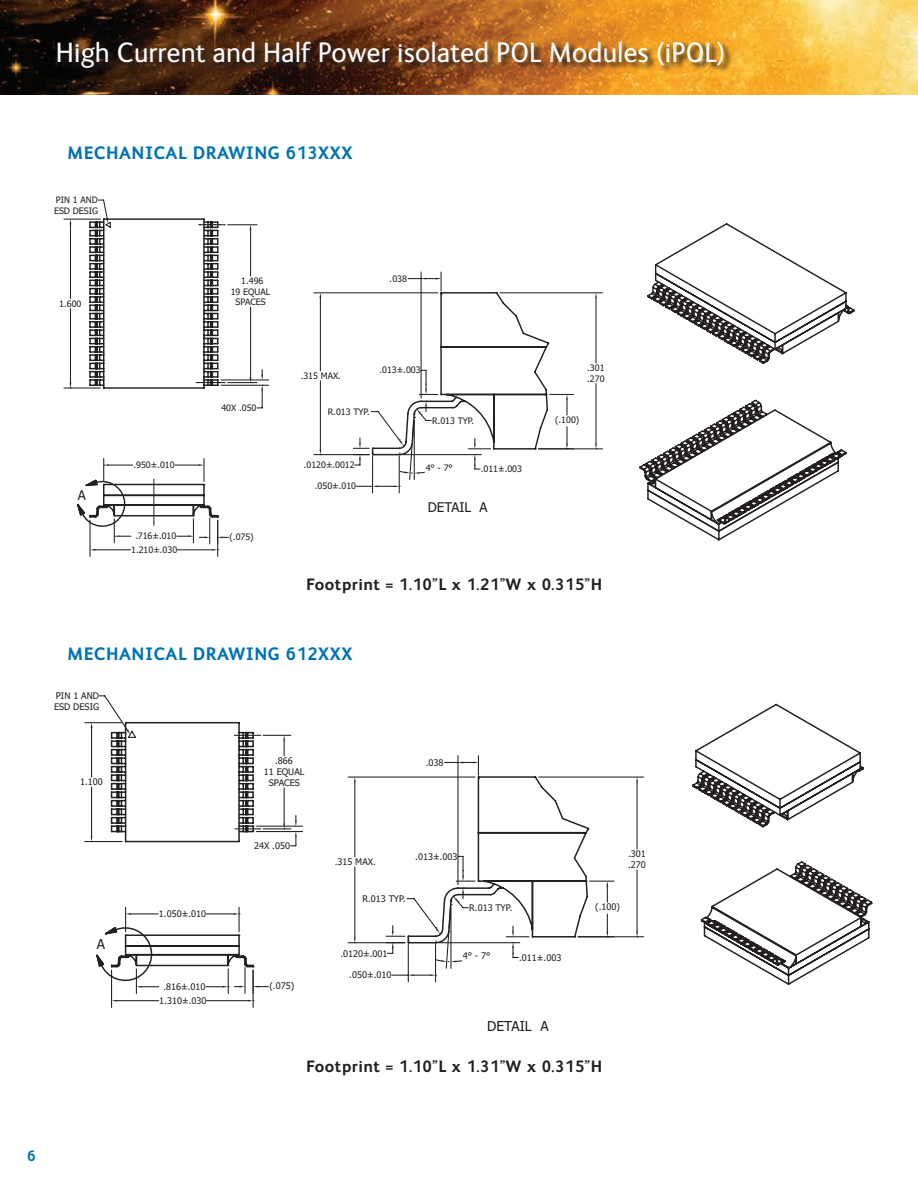
<style>
.page{position:relative;width:918px;height:1188px;background:#fff}
.page>*{position:absolute;margin:0;border:0;box-sizing:border-box;transform-origin:0 0}
.t1{font:28.5px "FS Ingrid";letter-spacing:.02em;color:#fff}
.t2{font:700 18px "FS Ingrid";letter-spacing:.03em;color:#0072b4}
.t3{font:700 16.5px "FS Ingrid";letter-spacing:.03em;color:#231f20}
.t4{font:700 15px "FS Ingrid";color:#0072b4}
.t5{font:13.8px "Tahoma";color:#231f20}
.t6{font:13.35px "Tahoma";color:#231f20}
.t7{font:9.15px/10.9px "Tahoma";color:#231f20}
.t8{font:9px/10.6px "Tahoma";color:#231f20}
</style>
<div class="page">
<img style="left:0;top:0;width:918px;height:94px">
<hr style="left:85px;top:722px;width:37px;height:1px;background:#231f20">
<hr style="left:85px;top:841px;width:37px;height:1px;background:#231f20">
<hr style="left:111px;top:970px;width:1px;height:37px;background:#231f20">
<hr style="left:253px;top:970px;width:1px;height:37px;background:#231f20">
<hr style="left:117px;top:1000px;width:42px;height:1px;background:#231f20">
<hr style="left:207px;top:1000px;width:41px;height:1px;background:#231f20">
<svg style="left:692px;top:703px;width:180px;height:282px"></svg>
<svg style="left:91px;top:695px;width:212px;height:299px"></svg>
<hr style="left:408px;top:944px;width:1px;height:38px;background:#231f20">
<hr style="left:435px;top:944px;width:1px;height:38px;background:#231f20">
<hr style="left:539px;top:777px;width:105px;height:1px;background:#231f20">
<hr style="left:578px;top:936px;width:66px;height:1px;background:#231f20">
<hr style="left:637px;top:782px;width:1px;height:67px;background:#231f20">
<hr style="left:637px;top:870px;width:1px;height:61px;background:#231f20">
<svg style="left:636px;top:931px;width:2px;height:7px"></svg>
<hr style="left:348px;top:777px;width:127px;height:1px;background:#231f20">
<hr style="left:348px;top:942px;width:57px;height:1px;background:#231f20">
<hr style="left:354px;top:782px;width:1px;height:75px;background:#231f20">
<hr style="left:354px;top:867px;width:1px;height:70px;background:#231f20">
<svg style="left:386px;top:756px;width:228px;height:220px"></svg>
<svg style="left:58px;top:41px;width:674px;height:35px;background:#73451a"></svg>
<hr style="left:203px;top:219px;width:2px;height:169px;background:#231f20">
<hr style="left:104px;top:218px;width:100px;height:2px;background:#231f20">
<svg style="left:112px;top:223px;width:742px;height:295px"></svg>
<svg style="left:646px;top:280px;width:201px;height:118px"></svg>
<svg style="left:638px;top:398px;width:210px;height:143px"></svg>
<hr style="left:64px;top:219px;width:36px;height:1px;background:#231f20">
<hr style="left:64px;top:387px;width:36px;height:2px;background:#231f20">
<hr style="left:70px;top:224px;width:1px;height:75px;background:#231f20">
<hr style="left:70px;top:309px;width:1px;height:74px;background:#231f20">
<hr style="left:203px;top:458px;width:2px;height:24px;background:#231f20">
<svg style="left:175px;top:464px;width:29px;height:2px"></svg>
<hr style="left:90px;top:520px;width:1px;height:36px;background:#231f20">
<hr style="left:217px;top:520px;width:1px;height:36px;background:#231f20">
<hr style="left:95px;top:549px;width:36px;height:1px;background:#231f20">
<svg style="left:177px;top:514px;width:51px;height:37px"></svg>
<svg style="left:77px;top:458px;width:56px;height:85px"></svg>
<svg style="left:153px;top:479px;width:1px;height:46px"></svg>
<hr style="left:221px;top:379px;width:48px;height:1px;background:#231f20">
<hr style="left:221px;top:385px;width:48px;height:1px;background:#231f20">
<svg style="left:89px;top:199px;width:23px;height:190px"></svg>
<svg style="left:196px;top:221px;width:67px;height:187px"></svg>
<hr style="left:372px;top:456px;width:1px;height:37px;background:#231f20">
<hr style="left:399px;top:456px;width:1px;height:37px;background:#231f20">
<hr style="left:500px;top:292px;width:103px;height:1px;background:#231f20">
<hr style="left:538px;top:448px;width:65px;height:1px;background:#231f20">
<hr style="left:595px;top:298px;width:2px;height:65px;background:#231f20">
<hr style="left:595px;top:384px;width:2px;height:60px;background:#231f20">
<svg style="left:595px;top:444px;width:2px;height:6px"></svg>
<hr style="left:314px;top:292px;width:124px;height:1px;background:#231f20">
<hr style="left:314px;top:454px;width:55px;height:1px;background:#231f20">
<hr style="left:320px;top:298px;width:1px;height:73px;background:#231f20">
<hr style="left:320px;top:381px;width:1px;height:68px;background:#231f20">
<svg style="left:353px;top:272px;width:221px;height:215px"></svg>
<h1 class="t1" style="left:56px;top:34px;width:671px">High Current and Half Power isolated POL Modules (iPOL)</h1>
<h2 class="t2" style="left:68px;top:141px;width:286px">MECHANICAL DRAWING 613XXX</h2>
<p class="t8" style="left:54px;top:194px;width:46px">PIN 1 AND<br>ESD DESIG</p>
<p class="t8" style="left:59px;top:298px;width:24px">1.600</p>
<p class="t8" style="left:231px;top:275px;width:41px;text-align:center">1.496<br>19 EQUAL<br>SPACES</p>
<p class="t8" style="left:390px;top:273px;width:19px">.038</p>
<h3 class="t6" style="left:78px;top:486px;width:10px">A</h3>
<p class="t8" style="left:133px;top:459px;width:43px">.950±.010</p>
<p class="t8" style="left:221px;top:402px;width:37px">40X .050</p>
<p class="t8" style="left:135px;top:530px;width:43px">.716±.010</p>
<p class="t8" style="left:230px;top:531px;width:26px">(.075)</p>
<p class="t8" style="left:131px;top:544px;width:48px">1.210±.030</p>
<p class="t8" style="left:301px;top:370px;width:42px">.315 MAX.</p>
<p class="t8" style="left:379px;top:364px;width:43px">.013±.003</p>
<p class="t8" style="left:328px;top:406px;width:44px">R.013 TYP.</p>
<p class="t8" style="left:432px;top:415px;width:44px">R.013 TYP.</p>
<p class="t8" style="left:304px;top:459px;width:52px">.0120±.0012</p>
<p class="t8" style="left:315px;top:480px;width:43px">.050±.010</p>
<p class="t8" style="left:426px;top:462px;width:29px">4° - 7°</p>
<p class="t8" style="left:481px;top:463px;width:43px">.011±.003</p>
<h3 class="t6" style="left:428px;top:498px;width:61px">DETAIL A</h3>
<p class="t8" style="left:587px;top:362px;width:19px">.301 .270</p>
<p class="t8" style="left:555px;top:414px;width:26px">(.100)</p>
<h3 class="t3" style="left:306px;top:574px;width:298px">Footprint = 1.10”L x 1.21”W x 0.315”H</h3>
<h2 class="t2" style="left:68px;top:642px;width:286px">MECHANICAL DRAWING 612XXX</h2>
<p class="t7" style="left:54px;top:690px;width:47px">PIN 1 AND<br>ESD DESIG</p>
<p class="t7" style="left:80px;top:776px;width:24px">1.100</p>
<p class="t7" style="left:264px;top:755px;width:42px;text-align:center">.866<br>11 EQUAL<br>SPACES</p>
<p class="t7" style="left:426px;top:756px;width:19px">.038</p>
<h3 class="t5" style="left:97px;top:935px;width:10px">A</h3>
<p class="t7" style="left:159px;top:908px;width:49px">1.050±.010</p>
<p class="t7" style="left:254px;top:840px;width:37px">24X .050</p>
<p class="t7" style="left:159px;top:979px;width:49px;line-height:14px;text-align:center">.816±.010<br>1.310±.030</p>
<p class="t7" style="left:269px;top:980px;width:26px">(.075)</p>
<p class="t7" style="left:335px;top:856px;width:43px">.315 MAX.</p>
<p class="t7" style="left:415px;top:850px;width:44px">.013±.003</p>
<p class="t7" style="left:362px;top:893px;width:45px">R.013 TYP.</p>
<p class="t7" style="left:469px;top:902px;width:45px">R.013 TYP.</p>
<p class="t7" style="left:340px;top:947px;width:49px">.0120±.001</p>
<p class="t7" style="left:349px;top:969px;width:44px">.050±.010</p>
<p class="t7" style="left:463px;top:950px;width:29px">4° - 7°</p>
<p class="t7" style="left:519px;top:951px;width:44px">.011±.003</p>
<p class="t7" style="left:628px;top:848px;width:19px">.301 .270</p>
<p class="t7" style="left:595px;top:901px;width:26px">(.100)</p>
<h3 class="t5" style="left:487px;top:1017px;width:63px">DETAIL A</h3>
<h3 class="t3" style="left:306px;top:1055px;width:298px">Footprint = 1.10”L x 1.31”W x 0.315”H</h3>
<h3 class="t4" style="left:27px;top:1146px;width:10px">6</h3>
</div>
